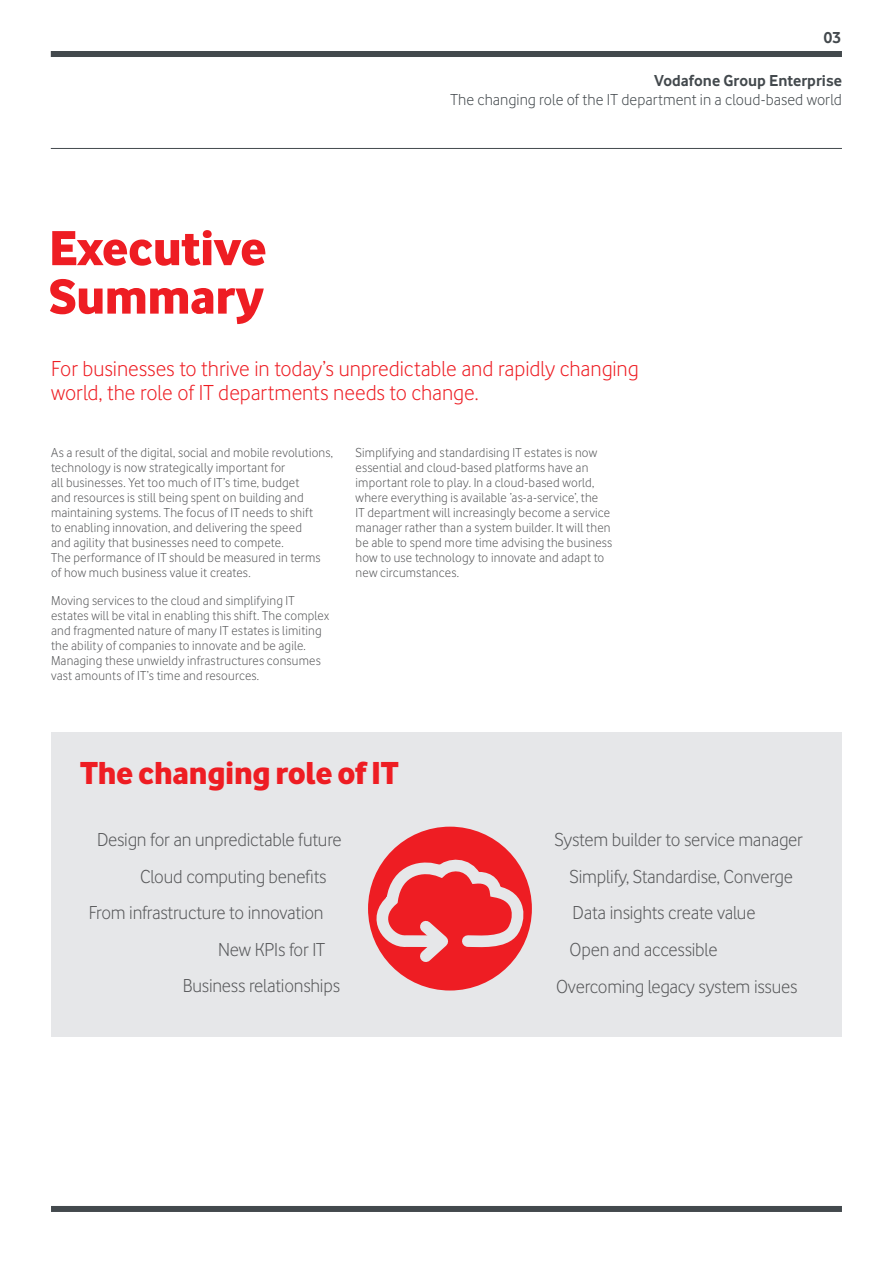
<style>
.page{position:relative;width:893px;height:1263px;background:#fff}
.page>*{position:absolute;margin:0;border:0;box-sizing:border-box;transform-origin:0 0}
.heading{font:51px "Vodafone Ex B";letter-spacing:-.01em;color:#ee1d23}
.t1{font:33px "Vodafone Ex B";letter-spacing:-.01em;color:#ee1d23}
.t2{font:22.5px/24px "Vodafone Lt";color:#ee1d23}
.heading-2{font:19.5px "Vodafone Lt";letter-spacing:-.01em;color:#57585a}
.t3{font:16.5px "Vodafone Lt";letter-spacing:.005em;color:#43494d}
.t4{font:700 16.5px "Vodafone Rg";color:#43494d}
.Copy{font:13.5px/15px "Vodafone Lt";letter-spacing:.015em;color:#57585a}
</style>
<div class="page">
<hr style="left:51px;top:148px;width:791px;height:1px;background:#43494d">
<div style="left:51px;top:51px;width:791px;height:6px;background:#43494d"></div>
<div style="left:51px;top:1206px;width:791px;height:6px;background:#43494d"></div>
<div style="left:51px;top:732px;width:791px;height:304px;background:#e6e7e9"></div>
<div style="left:368px;top:827px;width:164px;height:163px;background:#ee1d23;border-radius:50%"></div>
<svg style="left:370px;top:862px;width:162px;height:111px"></svg>
<p class="t4" style="left:824px;top:28px;width:18px">03</p>
<p class="t4" style="left:654px;top:71px;width:189px">Vodafone Group Enterprise</p>
<p class="t3" style="left:450px;top:90px;width:393px">The changing role of the IT department in a cloud-based world</p>
<p class="heading" style="left:49px;top:216px;width:219px">Executive</p>
<p class="heading" style="left:49px;top:265px;width:217px">Summary</p>
<p class="t2" style="left:51px;top:356px;width:589px">For businesses to thrive in today’s unpredictable and rapidly changing world, the role of IT departments needs to change.</p>
<p class="Copy" style="left:51px;top:445px;width:283px">As a result of the digital, social and mobile revolutions, technology is now strategically important for<br>all businesses. Yet too much of IT’s time, budget<br>and resources is still being spent on building and maintaining systems. The focus of IT needs to shift<br>to enabling innovation, and delivering the speed<br>and agility that businesses need to compete.<br>The performance of IT should be measured in terms of how much business value it creates.</p>
<p class="Copy" style="left:51px;top:593px;width:280px">Moving services to the cloud and simplifying IT estates will be vital in enabling this shift. The complex and fragmented nature of many IT estates is limiting the ability of companies to innovate and be agile.<br>Managing these unwieldy infrastructures consumes vast amounts of IT’s time and resources.</p>
<p class="Copy" style="left:356px;top:445px;width:258px">Simplifying and standardising IT estates is now essential and cloud-based platforms have an important role to play. In a cloud-based world, where everything is available ‘as-a-service’, the<br>IT department will increasingly become a service manager rather than a system builder. It will then be able to spend more time advising the business how to use technology to innovate and adapt to new circumstances.</p>
<p class="t1" style="left:80px;top:752px;width:320px">The changing role of IT</p>
<p class="heading-2" style="left:97px;top:828px;width:246px">Design for an unpredictable future</p>
<p class="heading-2" style="left:140px;top:865px;width:188px">Cloud computing benefits</p>
<p class="heading-2" style="left:89px;top:902px;width:236px">From infrastructure to innovation</p>
<p class="heading-2" style="left:218px;top:938px;width:108px">New KPIs for IT</p>
<p class="heading-2" style="left:183px;top:975px;width:159px">Business relationships</p>
<p class="heading-2" style="left:555px;top:828px;width:250px">System builder to service manager</p>
<p class="heading-2" style="left:570px;top:865px;width:225px">Simplify, Standardise, Converge</p>
<p class="heading-2" style="left:573px;top:902px;width:184px">Data insights create value</p>
<p class="heading-2" style="left:570px;top:938px;width:149px">Open and accessible</p>
<p class="heading-2" style="left:556px;top:975px;width:243px">Overcoming legacy system issues</p>
</div>
